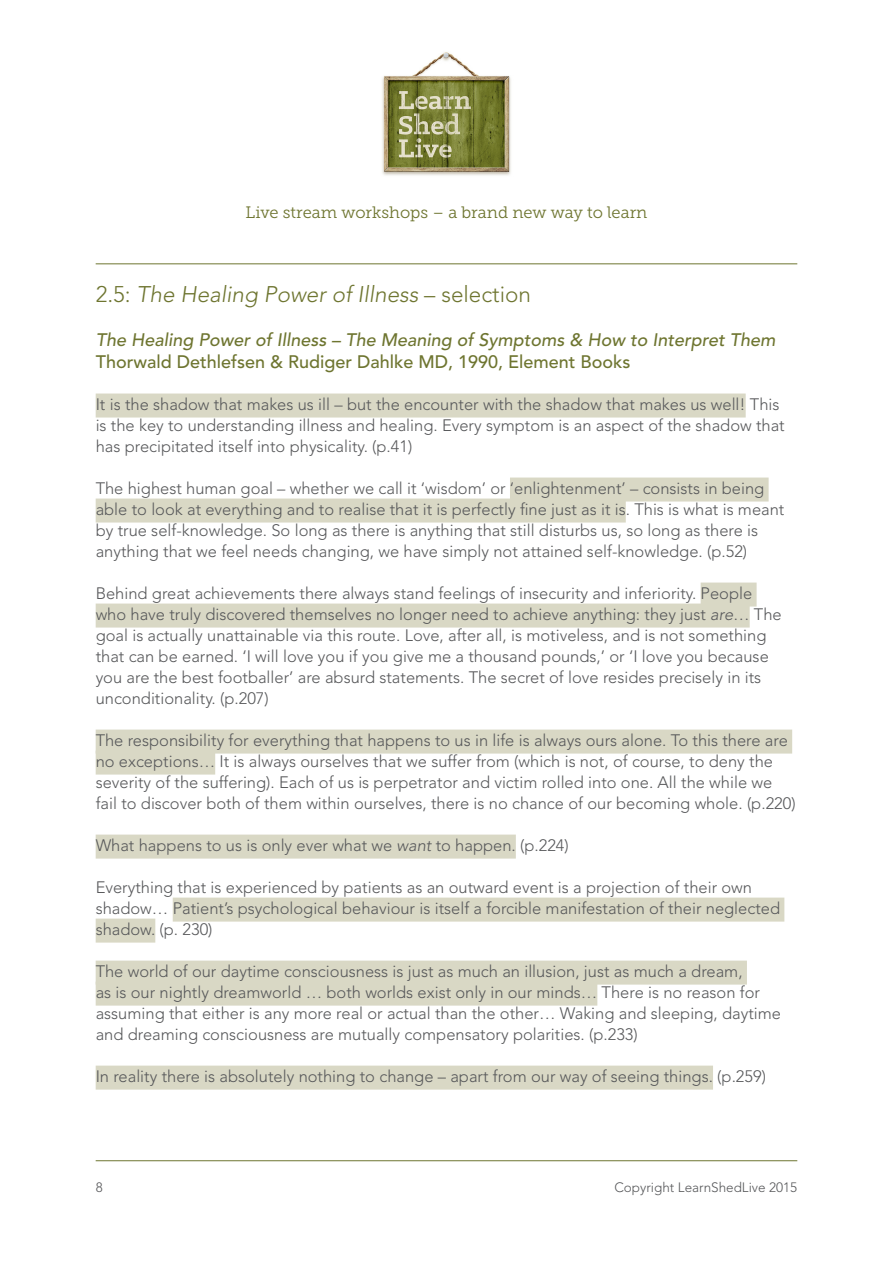
<style>
.page{position:relative;width:893px;height:1263px;background:#fff}
.page>*{position:absolute;margin:0;border:0;box-sizing:border-box;transform-origin:0 0}
.t1{font:italic 300 22.5px "Avenir";color:#6e7530}
.t2{font:italic 500 18px/22.5px "Avenir";color:#6e7530}
.t3{font:300 16.5px/21px "Avenir";color:#57585a}
.t4{font:16.5px "Museo Slab 300";color:#6e7530}
.t5{font:300 13.5px "Avenir";color:#57585a}
.s1{font-style:normal}
.s2{font-style:italic}
</style>
<div class="page">
<hr style="left:96px;top:264px;width:701px;height:1px;background:#6e7530">
<hr style="left:96px;top:1160px;width:701px;height:1px;background:#6e7530">
<img style="left:382px;top:52px;width:129px;height:124px">
<div style="left:96px;top:393px;width:650px;height:24px;background:#d9d8c5"></div>
<div style="left:510px;top:477px;width:259px;height:24px;background:#d9d8c5"></div>
<div style="left:96px;top:498px;width:530px;height:24px;background:#d9d8c5"></div>
<div style="left:701px;top:582px;width:56px;height:24px;background:#d9d8c5"></div>
<div style="left:96px;top:603px;width:654px;height:24px;background:#d9d8c5"></div>
<div style="left:96px;top:729px;width:696px;height:24px;background:#d9d8c5"></div>
<div style="left:96px;top:750px;width:119px;height:24px;background:#d9d8c5"></div>
<div style="left:96px;top:834px;width:420px;height:24px;background:#d9d8c5"></div>
<div style="left:173px;top:897px;width:611px;height:24px;background:#d9d8c5"></div>
<div style="left:96px;top:918px;width:59px;height:24px;background:#d9d8c5"></div>
<div style="left:96px;top:960px;width:651px;height:24px;background:#d9d8c5"></div>
<div style="left:96px;top:981px;width:501px;height:24px;background:#d9d8c5"></div>
<div style="left:96px;top:1065px;width:617px;height:24px;background:#d9d8c5"></div>
<p class="t4" style="left:246px;top:204px;width:403px">Live stream workshops – a brand new way to learn</p>
<p class="t1" style="left:96px;top:281px;width:437px"><span class="s1">2.5:</span> The Healing Power of Illness <span class="s1">– selection</span></p>
<p class="t2" style="left:96px;top:328px;width:681px">The Healing Power of Illness – The Meaning of Symptoms &amp; How to Interpret Them<br><span class="s1">Thorwald Dethlefsen &amp; Rudiger Dahlke MD, 1990, Element Books</span></p>
<p class="t3" style="left:96px;top:394px;width:691px">It is the shadow that makes us ill – but the encounter with the shadow that makes us well! This is the key to understanding illness and healing. Every symptom is an aspect of the shadow that has precipitated itself into physicality. (p.41)</p>
<p class="t3" style="left:96px;top:478px;width:690px">The highest human goal – whether we call it ‘wisdom’ or ‘enlightenment’ – consists in being able to look at everything and to realise that it is perfectly fine just as it is. This is what is meant by true self-knowledge. So long as there is anything that still disturbs us, so long as there is anything that we feel needs changing, we have simply not attained self-knowledge. (p.52)</p>
<p class="t3" style="left:96px;top:583px;width:688px">Behind great achievements there always stand feelings of insecurity and inferiority. People who have truly discovered themselves no longer need to achieve anything: they just <span class="s2">are</span>… The goal is actually unattainable via this route. Love, after all, is motiveless, and is not something that can be earned. ‘I will love you if you give me a thousand pounds,’ or ‘I love you because you are the best footballer’ are absurd statements. The secret of love resides precisely in its unconditionality. (p.207)</p>
<p class="t3" style="left:96px;top:730px;width:701px">The responsibility for everything that happens to us in life is always ours alone. To this there are no exceptions… It is always ourselves that we suffer from (which is not, of course, to deny the severity of the suffering). Each of us is perpetrator and victim rolled into one. All the while we fail to discover both of them within ourselves, there is no chance of our becoming whole. (p.220)</p>
<p class="t3" style="left:96px;top:835px;width:475px">What happens to us is only ever what we <span class="s2">want</span> to happen. (p.224)</p>
<p class="t3" style="left:96px;top:877px;width:686px">Everything that is experienced by patients as an outward event is a projection of their own shadow… Patient’s psychological behaviour is itself a forcible manifestation of their neglected shadow. (p. 230)</p>
<p class="t3" style="left:96px;top:961px;width:687px">The world of our daytime consciousness is just as much an illusion, just as much a dream,<br>as is our nightly dreamworld … both worlds exist only in our minds… There is no reason for assuming that either is any more real or actual than the other… Waking and sleeping, daytime and dreaming consciousness are mutually compensatory polarities. (p.233)</p>
<p class="t3" style="left:96px;top:1066px;width:672px">In reality there is absolutely nothing to change – apart from our way of seeing things. (p.259)</p>
<p class="t5" style="left:96px;top:1179px;width:9px">8</p>
<p class="t5" style="left:614px;top:1179px;width:184px">Copyright LearnShedLive 2015</p>
</div>
